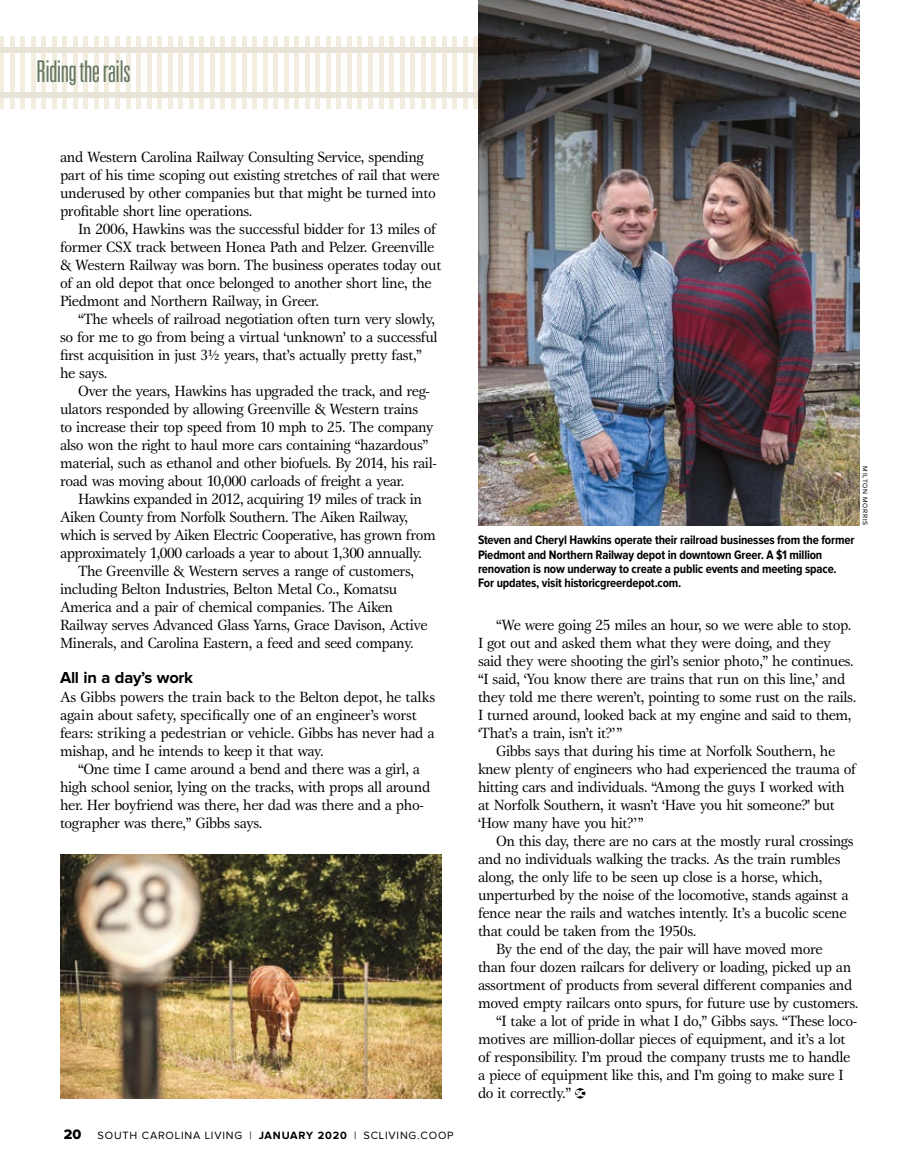
<style>
.page{position:relative;width:905px;height:1175px;background:#fff}
.page>*{position:absolute;margin:0;border:0;box-sizing:border-box;transform-origin:0 0}
.t1{font:300 ultra-condensed 30px "Univers LT Std";letter-spacing:-.02em;color:#657861}
.t2{font:700 16.5px "Proxima Nova";letter-spacing:-.02em;color:#000}
.t3{font:15.3px/18px "Gamma ITC Std";letter-spacing:-.025em;color:#000}
.t4{font:700 12.75px/14.2px "Proxima Nova Cond";letter-spacing:-.015em;color:#000}
.t5{font:10.95px "Proxima Nova";letter-spacing:.075em;color:#000}
.t6{font:6.9px "Proxima Nova";letter-spacing:.1em;color:#000}
.s1{font-family:"Proxima Nova Extrabld";font-size:14.25px}
.s2{font-weight:700}
</style>
<div class="page">
<hr style="left:0;top:36px;width:4px;height:73px;background:#f3eddf">
<hr style="left:10px;top:36px;width:4px;height:73px;background:#f3eddf">
<div style="left:20px;top:36px;width:5px;height:73px;background:#f3eddf"></div>
<hr style="left:31px;top:36px;width:4px;height:73px;background:#f3eddf">
<div style="left:41px;top:36px;width:5px;height:73px;background:#f3eddf"></div>
<hr style="left:52px;top:36px;width:4px;height:73px;background:#f3eddf">
<div style="left:62px;top:36px;width:5px;height:73px;background:#f3eddf"></div>
<div style="left:73px;top:36px;width:5px;height:73px;background:#f3eddf"></div>
<hr style="left:84px;top:36px;width:4px;height:73px;background:#f3eddf">
<div style="left:94px;top:36px;width:5px;height:73px;background:#f3eddf"></div>
<hr style="left:105px;top:36px;width:4px;height:73px;background:#f3eddf">
<div style="left:115px;top:36px;width:5px;height:73px;background:#f3eddf"></div>
<hr style="left:126px;top:36px;width:4px;height:73px;background:#f3eddf">
<div style="left:136px;top:36px;width:5px;height:73px;background:#f3eddf"></div>
<hr style="left:147px;top:36px;width:4px;height:73px;background:#f3eddf">
<div style="left:157px;top:36px;width:5px;height:73px;background:#f3eddf"></div>
<hr style="left:168px;top:36px;width:4px;height:73px;background:#f3eddf">
<div style="left:178px;top:36px;width:5px;height:73px;background:#f3eddf"></div>
<hr style="left:189px;top:36px;width:4px;height:73px;background:#f3eddf">
<div style="left:199px;top:36px;width:5px;height:73px;background:#f3eddf"></div>
<div style="left:210px;top:36px;width:5px;height:73px;background:#f3eddf"></div>
<hr style="left:221px;top:36px;width:4px;height:73px;background:#f3eddf">
<div style="left:231px;top:36px;width:5px;height:73px;background:#f3eddf"></div>
<hr style="left:242px;top:36px;width:4px;height:73px;background:#f3eddf">
<div style="left:252px;top:36px;width:5px;height:73px;background:#f3eddf"></div>
<hr style="left:263px;top:36px;width:4px;height:73px;background:#f3eddf">
<div style="left:273px;top:36px;width:5px;height:73px;background:#f3eddf"></div>
<hr style="left:284px;top:36px;width:4px;height:73px;background:#f3eddf">
<div style="left:294px;top:36px;width:5px;height:73px;background:#f3eddf"></div>
<hr style="left:305px;top:36px;width:4px;height:73px;background:#f3eddf">
<div style="left:315px;top:36px;width:5px;height:73px;background:#f3eddf"></div>
<hr style="left:326px;top:36px;width:4px;height:73px;background:#f3eddf">
<div style="left:336px;top:36px;width:5px;height:73px;background:#f3eddf"></div>
<div style="left:347px;top:36px;width:5px;height:73px;background:#f3eddf"></div>
<div style="left:357px;top:36px;width:5px;height:73px;background:#f3eddf"></div>
<div style="left:368px;top:36px;width:5px;height:73px;background:#f3eddf"></div>
<hr style="left:379px;top:36px;width:4px;height:73px;background:#f3eddf">
<div style="left:389px;top:36px;width:5px;height:73px;background:#f3eddf"></div>
<hr style="left:400px;top:36px;width:4px;height:73px;background:#f3eddf">
<div style="left:410px;top:36px;width:5px;height:73px;background:#f3eddf"></div>
<hr style="left:421px;top:36px;width:4px;height:73px;background:#f3eddf">
<div style="left:431px;top:36px;width:5px;height:73px;background:#f3eddf"></div>
<hr style="left:442px;top:36px;width:4px;height:73px;background:#f3eddf">
<div style="left:452px;top:36px;width:5px;height:73px;background:#f3eddf"></div>
<hr style="left:463px;top:36px;width:4px;height:73px;background:#f3eddf">
<div style="left:473px;top:36px;width:5px;height:73px;background:#f3eddf"></div>
<div style="left:0;top:47px;width:537px;height:6px;background:#e9e2d6"></div>
<div style="left:0;top:92px;width:537px;height:6px;background:#e9e2d6"></div>
<svg style="left:575px;top:1088px;width:10px;height:10px"></svg>
<img style="left:478px;top:0;width:382px;height:525px">
<img style="left:60px;top:854px;width:382px;height:244px">
<h1 class="t1" style="left:36px;top:55px;width:96px">Riding the rails</h1>
<p class="t3" style="left:60px;top:148px;width:381px">and Western Carolina Railway Consulting Service, spending part of his time scoping out existing stretches of rail that were underused by other companies but that might be turned into profitable short line operations.</p>
<p class="t3" style="left:60px;top:220px;width:383px;text-indent:18px">In 2006, Hawkins was the successful bidder for 13 miles of former CSX track between Honea Path and Pelzer. Greenville &amp; Western Railway was born. The business operates today out of an old depot that once belonged to another short line, the Piedmont and Northern Railway, in Greer.</p>
<p class="t3" style="left:60px;top:310px;width:379px;text-indent:18px">“The wheels of railroad negotiation often turn very slowly, so for me to go from being a virtual ‘unknown’ to a successful first acquisition in just 3½ years, that’s actually pretty fast,” he says.</p>
<p class="t3" style="left:60px;top:382px;width:378px;text-indent:18px">Over the years, Hawkins has upgraded the track, and reg&shy;ulators responded by allowing Greenville &amp; Western trains<br>to increase their top speed from 10 mph to 25. The company also won the right to haul more cars containing “hazardous” material, such as ethanol and other biofuels. By 2014, his rail&shy;road was moving about 10,000 carloads of freight a year.</p>
<p class="t3" style="left:78px;top:490px;width:345px">Hawkins expanded in 2012, acquiring 19 miles of track in</p>
<p class="t3" style="left:60px;top:508px;width:349px">Aiken County from Norfolk Southern. The Aiken Railway,</p>
<p class="t3" style="left:60px;top:526px;width:377px">which is served by Aiken Electric Cooperative, has grown from</p>
<p class="t3" style="left:60px;top:544px;width:364px">approximately 1,000 carloads a year to about 1,300 annually.</p>
<p class="t3" style="left:78px;top:562px;width:337px">The Greenville &amp; Western serves a range of customers,</p>
<p class="t3" style="left:60px;top:580px;width:339px">including Belton Industries, Belton Metal Co., Komatsu</p>
<p class="t3" style="left:60px;top:598px;width:334px">America and a pair of chemical companies. The Aiken</p>
<p class="t3" style="left:60px;top:616px;width:369px">Railway serves Advanced Glass Yarns, Grace Davison, Active</p>
<p class="t3" style="left:60px;top:634px;width:355px">Minerals, and Carolina Eastern, a feed and seed company.</p>
<p class="t2" style="left:60px;top:669px;width:134px">All in a day’s work</p>
<p class="t3" style="left:60px;top:688px;width:376px">As Gibbs powers the train back to the Belton depot, he talks again about safety, specifically one of an engineer’s worst fears: striking a pedestrian or vehicle. Gibbs has never had a mishap, and he intends to keep it that way.</p>
<p class="t3" style="left:60px;top:760px;width:372px;text-indent:18px">“One time I came around a bend and there was a girl, a high school senior, lying on the tracks, with props all around her. Her boyfriend was there, her dad was there and a pho&shy;tographer was there,” Gibbs says.</p>
<p class="t5" style="left:64px;top:1130px;width:391px"><span class="s1">20</span> SOUTH CAROLINA LIVING | <span class="s2">JANUARY 2020</span> | SCLIVING.COOP</p>
<p class="t4" style="left:478px;top:533px;width:378px">Steven and Cheryl Hawkins operate their railroad businesses from the former Piedmont and Northern Railway depot in downtown Greer. A $1 million renovation is now underway to create a public events and meeting space.<br>For updates, visit historicgreerdepot.com.</p>
<p class="t6" style="left:868px;top:466px;width:60px;rotate:90deg">MILTON MORRIS</p>
<p class="t3" style="left:478px;top:616px;width:380px;text-indent:18px">“We were going 25 miles an hour, so we were able to stop.<br>I got out and asked them what they were doing, and they said they were shooting the girl’s senior photo,” he continues. “I said, ‘You know there are trains that run on this line,’ and they told me there weren’t, pointing to some rust on the rails.<br>I turned around, looked back at my engine and said to them, ‘That’s a train, isn’t it?’”</p>
<p class="t3" style="left:478px;top:742px;width:379px;text-indent:18px">Gibbs says that during his time at Norfolk Southern, he knew plenty of engineers who had experienced the trauma of hitting cars and individuals. “Among the guys I worked with at Norfolk Southern, it wasn’t ‘Have you hit someone?’ but ‘How many have you hit?’”</p>
<p class="t3" style="left:496px;top:832px;width:359px">On this day, there are no cars at the mostly rural crossings</p>
<p class="t3" style="left:478px;top:850px;width:364px">and no individuals walking the tracks. As the train rumbles</p>
<p class="t3" style="left:478px;top:868px;width:346px">along, the only life to be seen up close is a horse, which,</p>
<p class="t3" style="left:478px;top:886px;width:372px">unperturbed by the noise of the locomotive, stands against a</p>
<p class="t3" style="left:478px;top:904px;width:370px">fence near the rails and watches intently. It’s a bucolic scene</p>
<p class="t3" style="left:478px;top:922px;width:220px">that could be taken from the 1950s.</p>
<p class="t3" style="left:496px;top:940px;width:328px">By the end of the day, the pair will have moved more</p>
<p class="t3" style="left:478px;top:958px;width:375px">than four dozen railcars for delivery or loading, picked up an</p>
<p class="t3" style="left:478px;top:976px;width:376px">assortment of products from several different companies and</p>
<p class="t3" style="left:478px;top:994px;width:382px">moved empty railcars onto spurs, for future use by customers.</p>
<p class="t3" style="left:496px;top:1012px;width:363px">“I take a lot of pride in what I do,” Gibbs says. “These loco-</p>
<p class="t3" style="left:478px;top:1030px;width:369px">motives are million-dollar pieces of equipment, and it’s a lot</p>
<p class="t3" style="left:478px;top:1048px;width:374px">of responsibility. I’m proud the company trusts me to handle</p>
<p class="t3" style="left:478px;top:1066px;width:367px">a piece of equipment like this, and I’m going to make sure I</p>
<p class="t3" style="left:478px;top:1084px;width:95px">do it correctly.”</p>
</div>
